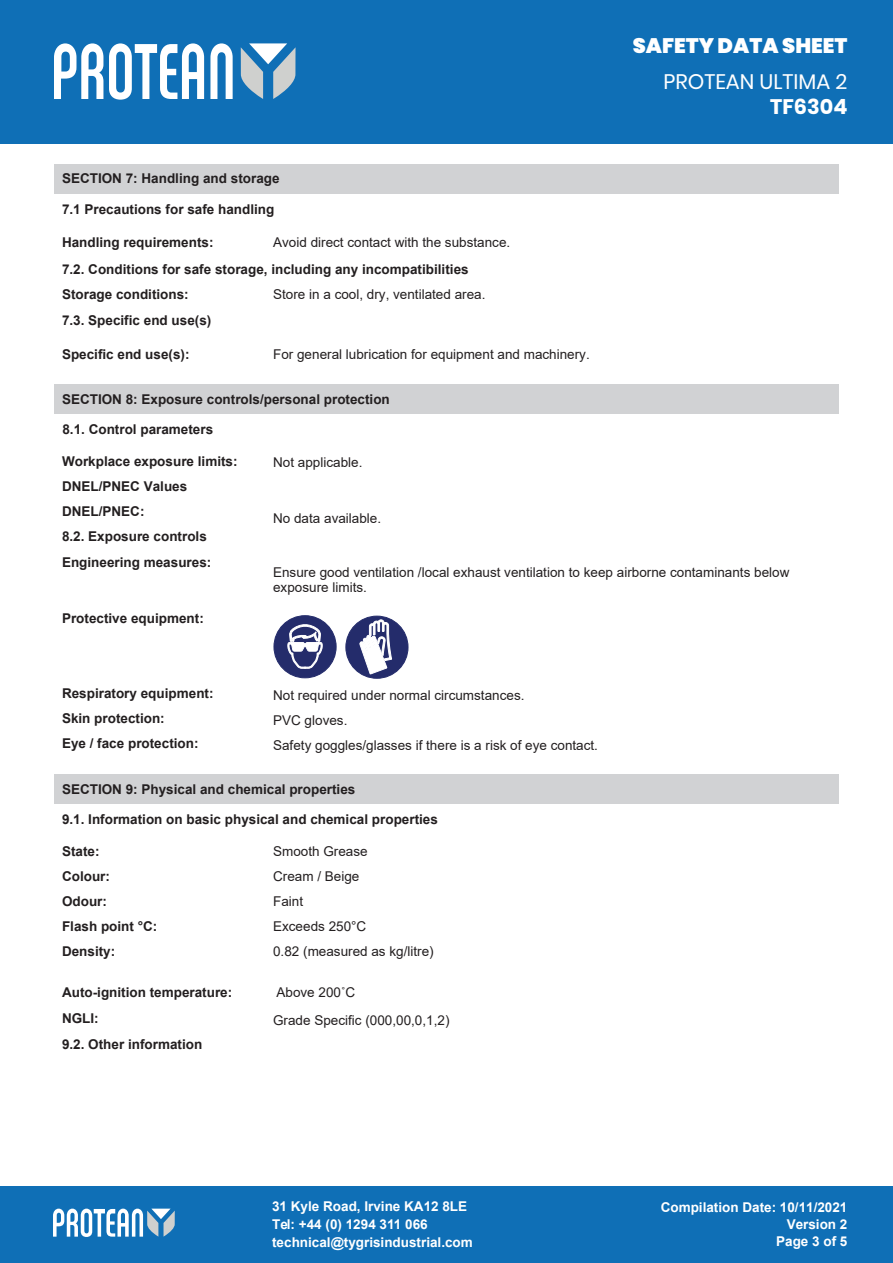
<style>
.page{position:relative;width:893px;height:1263px;background:#fff}
.page>*{position:absolute;margin:0;border:0;box-sizing:border-box;transform-origin:0 0}
.t1{font:900 21px "Poppins";color:#fff}
.t2{font:21px "Poppins";color:#fff}
.t3{font:700 21px "Poppins";color:#fff}
.t4{font:700 13.5px/25.2px "Arial";color:#231f20}
.t5{font:13.5px/25.2px "Arial";color:#231f20}
.t6{font:700 13.5px/18px "Arial";color:#fff}
</style>
<div class="page">
<div style="left:54px;top:774px;width:784px;height:30px;background:#d1d2d4"></div>
<div style="left:54px;top:384px;width:784px;height:30px;background:#d1d2d4"></div>
<svg style="left:273px;top:615px;width:64px;height:64px"></svg>
<svg style="left:345px;top:615px;width:64px;height:64px"></svg>
<div style="left:54px;top:164px;width:784px;height:29px;background:#d1d2d4"></div>
<div style="left:0;top:1186px;width:893px;height:77px;background:#0f6fb6"></div>
<svg style="left:53px;top:1208px;width:122px;height:29px"></svg>
<div style="left:0;top:0;width:893px;height:143px;background:#0f6fb6"></div>
<svg style="left:241px;top:43px;width:55px;height:56px"></svg>
<svg style="left:54px;top:43px;width:49px;height:56px"></svg>
<svg style="left:210px;top:43px;width:23px;height:56px"></svg>
<svg style="left:109px;top:43px;width:95px;height:57px"></svg>
<p class="t4" style="left:62px;top:166px;width:219px">SECTION 7: Handling and storage</p>
<p class="t4" style="left:62px;top:197px;width:214px">7.1 Precautions for safe handling</p>
<p class="t4" style="left:62px;top:230px;width:153px">Handling requirements:</p>
<p class="t5" style="left:273px;top:230px;width:239px">Avoid direct contact with the substance.</p>
<p class="t4" style="left:62px;top:257px;width:408px">7.2. Conditions for safe storage, including any incompatibilities<br>Storage conditions:</p>
<p class="t5" style="left:273px;top:282px;width:214px">Store in a cool, dry, ventilated area.</p>
<p class="t4" style="left:62px;top:307px;width:151px">7.3. Specific end use(s)</p>
<p class="t4" style="left:62px;top:342px;width:129px">Specific end use(s):</p>
<p class="t5" style="left:273px;top:342px;width:318px">For general lubrication for equipment and machinery.</p>
<p class="t4" style="left:62px;top:387px;width:329px">SECTION 8: Exposure controls/personal protection</p>
<h1 class="t1" style="left:633px;top:34px;width:216px">SAFETY DATA SHEET</h1>
<h1 class="t2" style="left:663px;top:69px;width:185px">PROTEAN ULTIMA 2</h1>
<h1 class="t3" style="left:770px;top:94px;width:79px">TF6304</h1>
<p class="t4" style="left:62px;top:416px;width:152px">8.1. Control parameters</p>
<p class="t4" style="left:62px;top:449px;width:177px">Workplace exposure limits:<br>DNEL/PNEC Values<br>DNEL/PNEC:<br>8.2. Exposure controls<br>Engineering measures:</p>
<p class="t4" style="left:62px;top:606px;width:143px">Protective equipment:</p>
<p class="t5" style="left:273px;top:450px;width:91px">Not applicable.</p>
<p class="t5" style="left:273px;top:505px;width:110px">No data available.</p>
<p class="t5" style="left:273px;top:565px;width:518px;line-height:14.9px">Ensure good ventilation /local exhaust ventilation to keep airborne contaminants below exposure limits.</p>
<p class="t4" style="left:62px;top:681px;width:153px">Respiratory equipment:<br>Skin protection:<br>Eye / face protection:</p>
<p class="t5" style="left:273px;top:682px;width:326px">Not required under normal circumstances.<br>PVC gloves.<br>Safety goggles/glasses if there is a risk of eye contact.</p>
<p class="t4" style="left:62px;top:775px;width:377px;line-height:29.4px">SECTION 9: Physical and chemical properties<br>9.1. Information on basic physical and chemical properties</p>
<p class="t5" style="left:273px;top:838px;width:162px">Smooth Grease<br>Cream / Beige<br>Faint<br>Exceeds 250°C<br>0.82 (measured as kg/litre)</p>
<p class="t5" style="left:273px;top:978px;width:178px;line-height:27.9px">Above 200˚C<br>Grade Specific (000,00,0,1,2)</p>
<p class="t4" style="left:62px;top:839px;width:97px">State:<br>Colour:<br>Odour:<br>Flash point °C:<br>Density:</p>
<p class="t4" style="left:62px;top:979px;width:172px;line-height:26.1px">Auto-ignition temperature:<br>NGLI:<br>9.2. Other information</p>
<p class="t6" style="left:272px;top:1197px;width:202px">31 Kyle Road, Irvine KA12 8LE<br>Tel: +44 (0) 1294 311 066 technical@tygrisindustrial.com</p>
<p class="t6" style="left:661px;top:1199px;width:188px;line-height:17px;text-align:right">Compilation Date: 10/11/2021<br>Version 2<br>Page 3 of 5</p>
</div>
